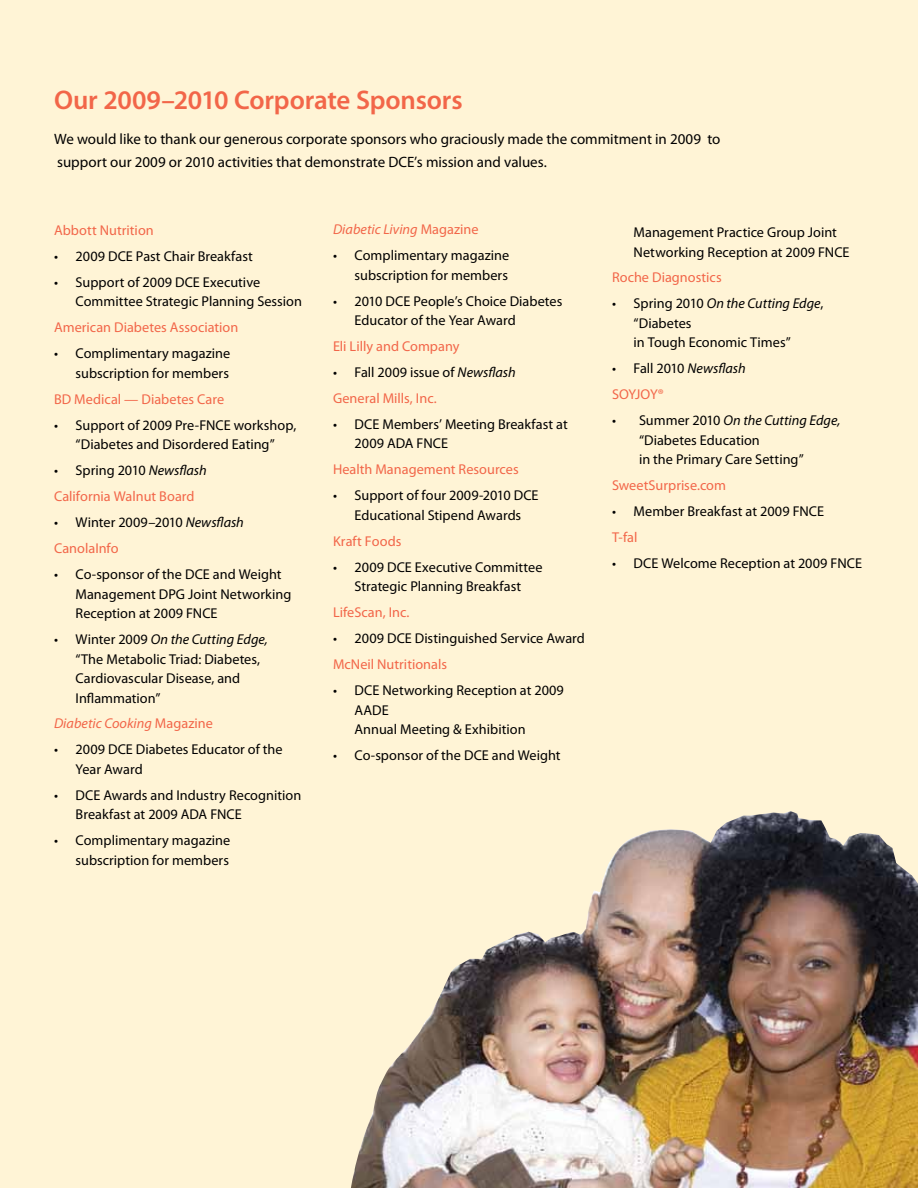
<style>
.page{position:relative;width:918px;height:1188px;background:#fff4d6}
.page>*{position:absolute;margin:0;border:0;box-sizing:border-box;transform-origin:0 0}
.t1{font:600 27px "Myriad Pro";letter-spacing:-.005em;color:#f26649}
.t2{font:15px/22.5px "Myriad Pro";color:#000}
.t3{font:14.25px/19.5px "Myriad Pro";color:#000}
.t4{font:14.25px/26px "Myriad Pro";color:#f26649}
.t5{font:italic 14.25px "Myriad Pro";color:#f26649}
.t6{font:14.25px/26px "Myriad Pro";letter-spacing:-.03em;color:#000}
.s1{color:#000}
.s2{font-style:italic;color:#000}
.s3{font-style:italic}
.s4{color:#f26649}
.s5{font-style:normal}
</style>
<div class="page">
<img style="left:351px;top:811px;width:567px;height:377px">
<h1 class="t1" style="left:54px;top:83px;width:410px">Our 2009–2010 Corporate Sponsors</h1>
<p class="t2" style="left:54px;top:128px;width:668px">We would like to thank our generous corporate sponsors who graciously made the commitment in 2009 to support our 2009 or 2010 activities that demonstrate DCE’s mission and values.</p>
<p class="t4" style="left:54px;top:217px;width:101px">Abbott Nutrition</p>
<p class="t3" style="left:54px;top:246px;width:200px">• 2009 DCE Past Chair Breakfast</p>
<p class="t3" style="left:76px;top:272px;width:228px;text-indent:-22px">• Support of 2009 DCE Executive<br>Committee Strategic Planning Session</p>
<p class="t4" style="left:54px;top:314px;width:186px">American Diabetes Association</p>
<p class="t3" style="left:54px;top:343px;width:178px;text-align:right">• Complimentary magazine subscription for members</p>
<p class="t4" style="left:54px;top:386px;width:172px">BD Medical — Diabetes Care</p>
<p class="t3" style="left:54px;top:415px;width:244px;text-align:center">• Support of 2009 Pre-FNCE workshop, “Diabetes and Disordered Eating”</p>
<p class="t4" style="left:54px;top:457px;width:154px"><span class="s1">• Spring 2010</span> <span class="s2">Newsflash<br></span>California Walnut Board</p>
<p class="t3" style="left:54px;top:509px;width:191px;line-height:26px">• Winter 2009–2010 <span class="s3">Newsflash<br></span><span class="s4">CanolaInfo</span></p>
<p class="t3" style="left:76px;top:564px;width:217px;text-indent:-22px">• Co-sponsor of the DCE and Weight<br>Management DPG Joint Networking<br>Reception at 2009 FNCE</p>
<p class="t3" style="left:76px;top:629px;width:194px;text-indent:-22px">• Winter 2009 <span class="s3">On the Cutting Edge, </span>“The Metabolic Triad: Diabetes,<br>Cardiovascular Disease, and<br>Inflammation”</p>
<p class="t5" style="left:54px;top:715px;width:160px">Diabetic Cooking <span class="s5">Magazine</span></p>
<p class="t3" style="left:76px;top:740px;width:209px;text-indent:-22px">• 2009 DCE Diabetes Educator of the<br>Year Award</p>
<p class="t3" style="left:76px;top:785px;width:227px;text-indent:-22px">• DCE Awards and Industry Recognition<br>Breakfast at 2009 ADA FNCE</p>
<p class="t3" style="left:54px;top:831px;width:178px;text-align:right">• Complimentary magazine subscription for members</p>
<p class="t5" style="left:333px;top:221px;width:147px">Diabetic Living <span class="s5">Magazine</span></p>
<p class="t3" style="left:333px;top:245px;width:178px;text-align:right">• Complimentary magazine subscription for members</p>
<p class="t3" style="left:355px;top:291px;width:209px;text-indent:-22px">• 2010 DCE People’s Choice Diabetes<br>Educator of the Year Award</p>
<p class="t4" style="left:333px;top:333px;width:128px">Eli Lilly and Company</p>
<p class="t4" style="left:333px;top:359px;width:184px"><span class="s1">• Fall 2009 issue of</span> <span class="s2">Newsflash<br></span>General Mills, Inc.</p>
<p class="t3" style="left:355px;top:414px;width:215px;text-indent:-22px">• DCE Members’ Meeting Breakfast at<br>2009 ADA FNCE</p>
<p class="t4" style="left:333px;top:456px;width:187px">Health Management Resources</p>
<p class="t3" style="left:333px;top:486px;width:207px;text-align:center">• Support of four 2009-2010 DCE<br>Educational Stipend Awards</p>
<p class="t4" style="left:333px;top:528px;width:70px">Kraft Foods</p>
<p class="t3" style="left:333px;top:557px;width:211px;text-align:center">• 2009 DCE Executive Committee<br>Strategic Planning Breakfast</p>
<p class="t4" style="left:333px;top:599px;width:78px">LifeScan, Inc.</p>
<p class="t3" style="left:333px;top:629px;width:253px">• 2009 DCE Distinguished Service Award</p>
<p class="t4" style="left:333px;top:651px;width:115px">McNeil Nutritionals</p>
<p class="t3" style="left:355px;top:680px;width:211px;text-indent:-22px">• DCE Networking Reception at 2009<br>AADE<br>Annual Meeting &amp; Exhibition</p>
<p class="t3" style="left:333px;top:745px;width:229px">• Co-sponsor of the DCE and Weight</p>
<p class="t3" style="left:634px;top:222px;width:217px">Management Practice Group Joint<br>Networking Reception at 2009 FNCE</p>
<p class="t4" style="left:612px;top:265px;width:111px">Roche Diagnostics</p>
<p class="t3" style="left:634px;top:294px;width:191px;text-indent:-22px">• Spring 2010 <span class="s3">On the Cutting Edge</span>, “Diabetes<br>in Tough Economic Times”</p>
<p class="t6" style="left:612px;top:355px;width:135px">• Fall 2010 <span class="s3">Newsflash<br></span><span class="s4">SOYJOY®</span></p>
<p class="t3" style="left:639px;top:411px;width:203px;text-indent:-27px">• Summer 2010 <span class="s3">On the Cutting Edge, </span>“Diabetes Education<br>in the Primary Care Setting”</p>
<p class="t4" style="left:612px;top:472px;width:116px">SweetSurprise.com</p>
<p class="t3" style="left:612px;top:502px;width:214px">• Member Breakfast at 2009 FNCE</p>
<p class="t4" style="left:612px;top:524px;width:27px">T-fal</p>
<p class="t3" style="left:612px;top:554px;width:252px">• DCE Welcome Reception at 2009 FNCE</p>
</div>
